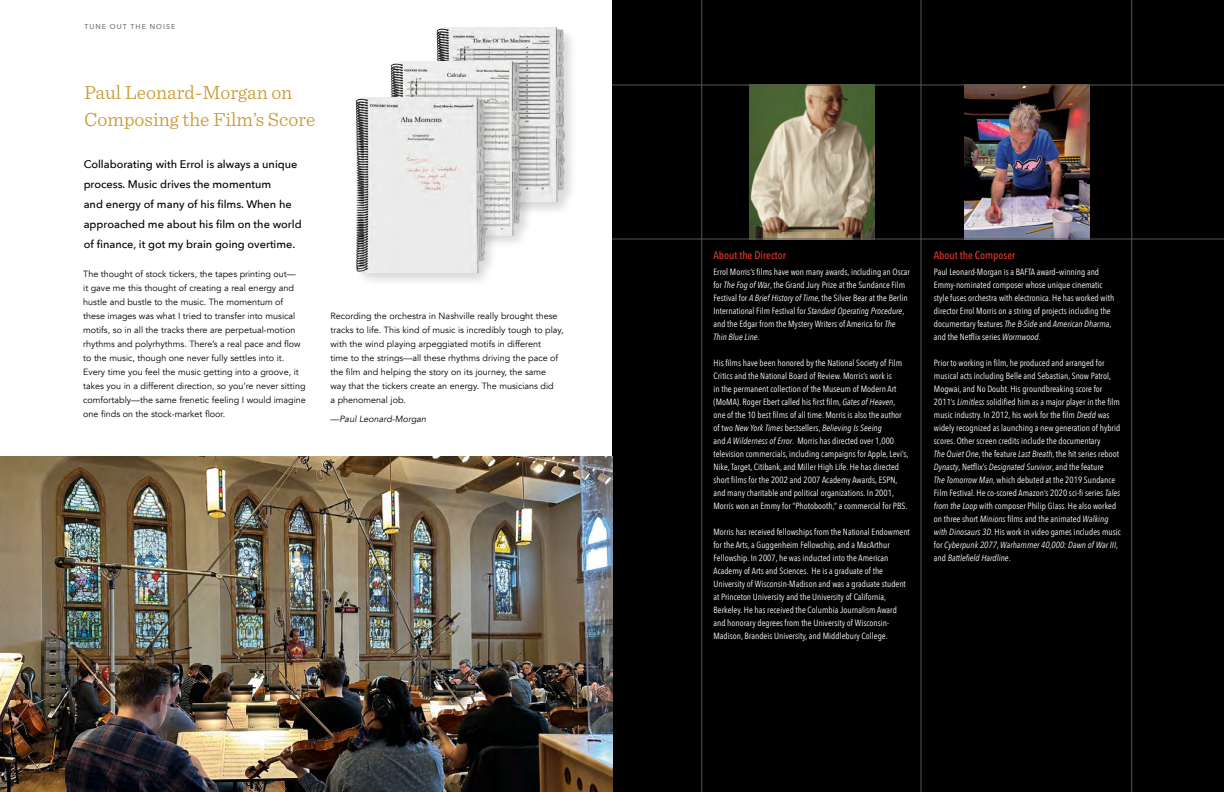
<style>
.page{position:relative;width:1224px;height:792px;background:#fff}
.page>*{position:absolute;margin:0;border:0;box-sizing:border-box;transform-origin:0 0}
.Gold_Headline{font:300 20px/27px "Sentinel";color:#c8982f}
.Intro_Body_Black{font:500 11px/20px "Avenir Next";color:#000001}
.Timeline_Body_Copy{font:500 condensed 11px "Avenir Next LT Pro";color:#e93928}
.Timeline_Body_Copy-2{font:9px/13px "Avenir Next Condensed";letter-spacing:.005em;color:#fff}
.t1{font:9px/14px "Avenir";color:#000001}
.t2{font:italic 9px "Avenir";color:#000001}
.t3{font:500 7px "Avenir Next";letter-spacing:.15em;color:#6e6e6d}
.s1{font-style:normal}
.s2{font-style:italic}
</style>
<div class="page">
<div style="left:612px;top:0;width:612px;height:792px;background:#000001"></div>
<div style="left:435px;top:26px;width:143px;height:190px;background:#000001;opacity:.15"></div>
<img style="left:435px;top:28px;width:130px;height:173px">
<img style="left:0;top:456px;width:612px;height:336px">
<img style="left:964px;top:86px;width:125px;height:153px">
<div style="left:389px;top:59px;width:145px;height:190px;background:#000001;opacity:.15"></div>
<img style="left:390px;top:61px;width:130px;height:174px">
<div style="left:354px;top:96px;width:145px;height:191px;background:#000001;opacity:.15"></div>
<img style="left:355px;top:98px;width:130px;height:174px">
<img style="left:749px;top:86px;width:126px;height:153px">
<hr style="left:612px;top:239px;width:612px;height:1px;background:#575756">
<hr style="left:612px;top:85px;width:612px;height:1px;background:#575756">
<hr style="left:702px;top:0;width:1px;height:792px;background:#575756">
<hr style="left:1132px;top:0;width:1px;height:792px;background:#575756">
<hr style="left:921px;top:0;width:1px;height:792px;background:#575756">
<p class="t3" style="left:84px;top:20px;width:92px">TUNE OUT THE NOISE</p>
<p class="Gold_Headline" style="left:84px;top:77px;width:233px">Paul Leonard-Morgan on<br>Composing the Film’s Score</p>
<p class="Intro_Body_Black" style="left:84px;top:154px;width:220px">Collaborating with Errol is always a unique process. Music drives the momentum<br>and energy of many of his films. When he approached me about his film on the world of finance, it got my brain going overtime.</p>
<p class="t1" style="left:83px;top:267px;width:224px">The thought of stock tickers, the tapes printing out—<br>it gave me this thought of creating a real energy and hustle and bustle to the music. The momentum of these images was what I tried to transfer into musical motifs, so in all the tracks there are perpetual-motion rhythms and polyrhythms. There’s a real pace and flow to the music, though one never fully settles into it.<br>Every time you feel the music getting into a groove, it takes you in a different direction, so you’re never sitting comfortably—the same frenetic feeling I would imagine one finds on the stock-market floor.</p>
<p class="t1" style="left:330px;top:309px;width:235px">Recording the orchestra in Nashville really brought these tracks to life. This kind of music is incredibly tough to play, with the wind playing arpeggiated motifs in different<br>time to the strings—all these rhythms driving the pace of the film and helping the story on its journey, the same way that the tickers create an energy. The musicians did<br>a phenomenal job.</p>
<p class="t2" style="left:330px;top:413px;width:97px"><span class="s1">—</span>Paul Leonard-Morgan</p>
<p class="Timeline_Body_Copy" style="left:713px;top:249px;width:74px">About the Director</p>
<p class="Timeline_Body_Copy-2" style="left:713px;top:265px;width:198px">Errol Morris’s films have won many awards, including an Oscar for <span class="s2">The Fog of War</span>, the Grand Jury Prize at the Sundance Film Festival for <span class="s2">A Brief History of Time</span>, the Silver Bear at the Berlin International Film Festival for <span class="s2">Standard Operating Procedure</span>, and the Edgar from the Mystery Writers of America for <span class="s2">The Thin Blue Line</span>.</p>
<p class="Timeline_Body_Copy-2" style="left:713px;top:356px;width:196px">His films have been honored by the National Society of Film Critics and the National Board of Review. Morris’s work is<br>in the permanent collection of the Museum of Modern Art (MoMA). Roger Ebert called his first film, <span class="s2">Gates of Heaven</span>, one of the 10 best films of all time. Morris is also the author of two <span class="s2">New York Times</span> bestsellers, <span class="s2">Believing Is Seeing<br></span>and <span class="s2">A Wilderness of Error</span>. Morris has directed over 1,000 television commercials, including campaigns for Apple, Levi’s, Nike, Target, Citibank, and Miller High Life. He has directed short films for the 2002 and 2007 Academy Awards, ESPN, and many charitable and political organizations. In 2001, Morris won an Emmy for “Photobooth,” a commercial for PBS.</p>
<p class="Timeline_Body_Copy-2" style="left:713px;top:525px;width:198px">Morris has received fellowships from the National Endowment for the Arts, a Guggenheim Fellowship, and a MacArthur Fellowship. In 2007, he was inducted into the American Academy of Arts and Sciences. He is a graduate of the University of Wisconsin-Madison and was a graduate student at Princeton University and the University of California, Berkeley. He has received the Columbia Journalism Award and honorary degrees from the University of Wisconsin-Madison, Brandeis University, and Middlebury College.</p>
<p class="Timeline_Body_Copy" style="left:934px;top:249px;width:83px">About the Composer</p>
<p class="Timeline_Body_Copy-2" style="left:934px;top:265px;width:182px">Paul Leonard-Morgan is a BAFTA award–winning and Emmy-nominated composer whose unique cinematic style fuses orchestra with electronica. He has worked with director Errol Morris on a string of projects including the documentary features <span class="s2">The B-Side</span> and <span class="s2">American Dharma</span>, and the Netflix series <span class="s2">Wormwood</span>.</p>
<p class="Timeline_Body_Copy-2" style="left:934px;top:356px;width:188px">Prior to working in film, he produced and arranged for musical acts including Belle and Sebastian, Snow Patrol, Mogwai, and No Doubt. His groundbreaking score for 2011’s <span class="s2">Limitless</span> solidified him as a major player in the film music industry. In 2012, his work for the film <span class="s2">Dredd</span> was widely recognized as launching a new generation of hybrid scores. Other screen credits include the documentary<br><span class="s2">The Quiet One</span>, the feature <span class="s2">Last Breath</span>, the hit series reboot <span class="s2">Dynasty</span>, Netflix’s <span class="s2">Designated Survivor</span>, and the feature<br><span class="s2">The Tomorrow Man</span>, which debuted at the 2019 Sundance Film Festival. He co-scored Amazon’s 2020 sci-fi series <span class="s2">Tales from the Loop</span> with composer Philip Glass. He also worked on three short <span class="s2">Minions</span> films and the animated <span class="s2">Walking with Dinosaurs 3D</span>. His work in video games includes music for <span class="s2">Cyberpunk 2077</span>, <span class="s2">Warhammer 40,000: Dawn of War III</span>, and <span class="s2">Battlefield Hardline</span>.</p>
</div>
